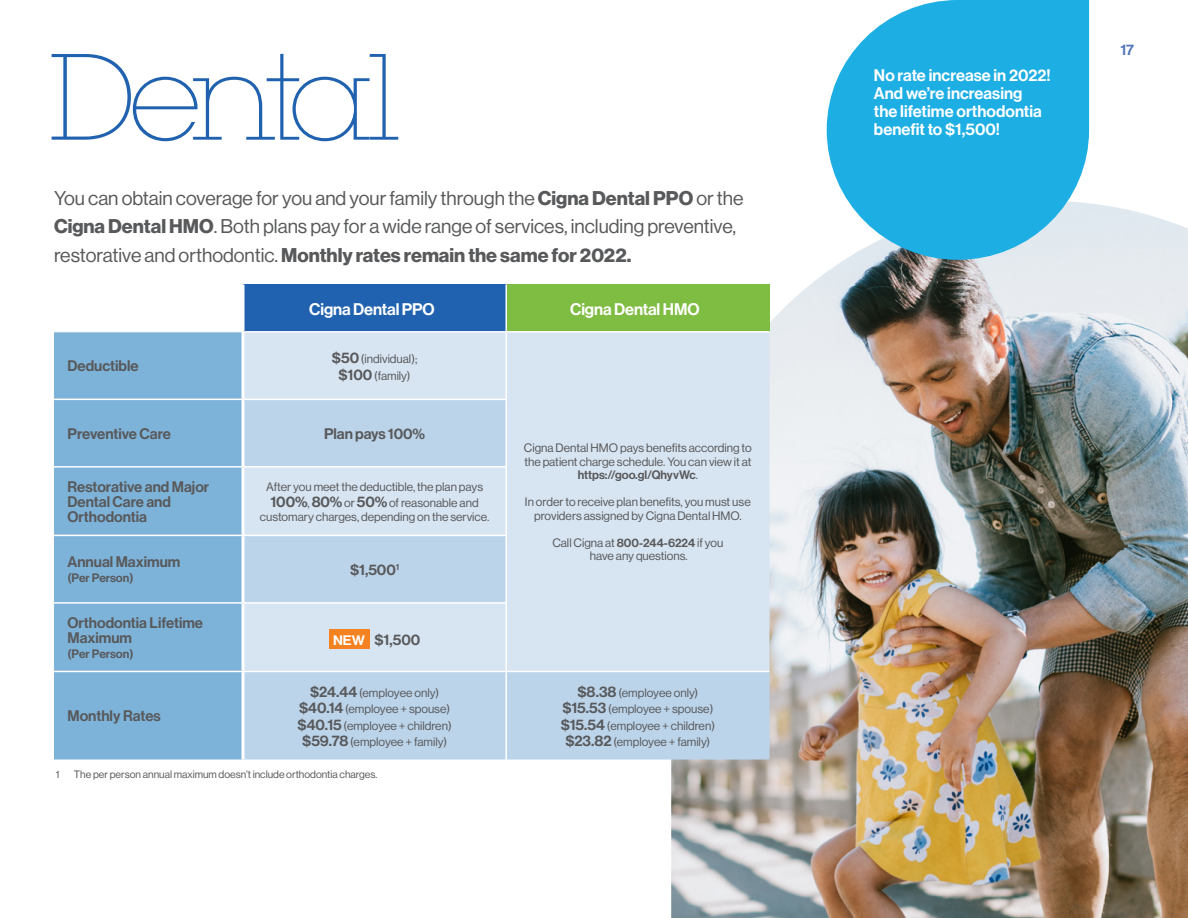
<style>
.page{position:relative;width:1188px;height:918px;background:#fff}
.page>*{position:absolute;margin:0;border:0;box-sizing:border-box;transform-origin:0 0}
.t1{font:200 120px "Lubalin Graph Std";letter-spacing:-.09em;color:#2062af}
.t2{font:19.5px/28.5px "N Haas Grotesk DS Std 55 Rg";color:#58595b}
.t3{font:19.5px "N Haas Grotesk DS Std 75 Bd";color:#58595b}
.t4{font:16.5px/18px "N Haas Grotesk DS Std 65 Md";color:#fff}
.t5{font:15px/15px "N Haas Grotesk DS Std 65 Md";color:#58595b}
.t6{font:15px "N Haas Grotesk DS Std 65 Md";color:#5477ba}
.t7{font:12px/16.5px "N Haas Grotesk DS Std 55 Rg";color:#58595b;text-align:center}
.t8{font:12px "N Haas Grotesk DS Std 65 Md";color:#58595b}
.t9{font:10.5px "N Haas Grotesk DS Std 55 Rg";color:#58595b}
.s1{font-family:"N Haas Grotesk DS Std 75 Bd"}
.s2{font-family:"N Haas Grotesk DS Std 55 Rg"}
.s3{font-family:"N Haas Grotesk DS Std 65 Md";font-size:15px}
.s4{font-size:13.5px;color:#fff}
.s5{font-family:"N Haas Grotesk DS Std 65 Md"}
</style>
<div class="page">
<img style="left:671px;top:203px;width:517px;height:715px">
<div style="left:243px;top:285px;width:263px;height:47px;background:#2062af"></div>
<div style="left:506px;top:285px;width:264px;height:47px;background:#7fbc42"></div>
<div style="left:54px;top:332px;width:188px;height:428px;background:#7eb3d9"></div>
<div style="left:244px;top:333px;width:526px;height:66px;background:#d7e4f1"></div>
<svg style="left:244px;top:399px;width:526px;height:361px;background:#cbdded"></svg>
<hr style="left:242px;top:285px;width:2px;height:47px;background:#fff">
<hr style="left:54px;top:399px;width:189px;height:1px;background:#fff">
<hr style="left:243px;top:399px;width:264px;height:1px;background:#fff">
<hr style="left:54px;top:466px;width:189px;height:2px;background:#fff">
<hr style="left:243px;top:466px;width:264px;height:2px;background:#fff">
<hr style="left:54px;top:535px;width:189px;height:1px;background:#fff">
<hr style="left:243px;top:535px;width:264px;height:1px;background:#fff">
<hr style="left:54px;top:602px;width:189px;height:2px;background:#fff">
<hr style="left:243px;top:602px;width:264px;height:2px;background:#fff">
<hr style="left:54px;top:671px;width:189px;height:1px;background:#fff">
<hr style="left:243px;top:671px;width:263px;height:1px;background:#fff">
<hr style="left:506px;top:333px;width:1px;height:66px;background:#fff">
<hr style="left:506px;top:400px;width:1px;height:66px;background:#fff">
<hr style="left:506px;top:468px;width:1px;height:67px;background:#fff">
<hr style="left:506px;top:536px;width:1px;height:66px;background:#fff">
<hr style="left:506px;top:604px;width:1px;height:67px;background:#fff">
<hr style="left:506px;top:672px;width:1px;height:88px;background:#fff">
<hr style="left:506px;top:285px;width:1px;height:46px;background:#fff">
<hr style="left:506px;top:671px;width:264px;height:1px;background:#fff">
<hr style="left:506px;top:331px;width:264px;height:2px;background:#fff">
<hr style="left:244px;top:331px;width:262px;height:2px;background:#fff">
<div style="left:329px;top:630px;width:40px;height:19px;background:#f58220"></div>
<svg style="left:827px;top:0;width:262px;height:260px;background:#3eb8e6"></svg>
<h1 class="t1" style="left:48px;top:29px;width:354px">Dental</h1>
<h2 class="t2" style="left:54px;top:184px;width:691px">You can obtain coverage for you and your family through the <span class="s1">Cigna Dental PPO</span> or the<br><span class="s1">Cigna Dental HMO</span>. Both plans pay for a wide range of services, including preventive,</h2>
<h2 class="t3" style="left:54px;top:243px;width:579px"><span class="s2">restorative and orthodontic.</span> Monthly rates remain the same for 2022.</h2>
<h3 class="t4" style="left:309px;top:300px;width:127px">Cigna Dental PPO</h3>
<h3 class="t4" style="left:570px;top:300px;width:131px">Cigna Dental HMO</h3>
<p class="t5" style="left:68px;top:359px;width:73px">Deductible</p>
<p class="t7" style="left:332px;top:351px;width:87px"><span class="s3">$50</span> (individual); <span class="s3">$100</span> (family)</p>
<p class="t5" style="left:68px;top:426px;width:105px">Preventive Care</p>
<p class="t5" style="left:324px;top:426px;width:102px">Plan pays 100%</p>
<p class="t5" style="left:68px;top:479px;width:143px">Restorative and Major<br>Dental Care and<br>Orthodontia</p>
<p class="t7" style="left:266px;top:478px;width:218px">After you meet the deductible, the plan pays<br><span class="s3">100%</span>, <span class="s3">80%</span> or <span class="s3">50%</span> of reasonable and</p>
<p class="t7" style="left:260px;top:508px;width:231px">customary charges, depending on the service.</p>
<p class="t5" style="left:68px;top:555px;width:114px">Annual Maximum</p>
<p class="t8" style="left:68px;top:571px;width:68px">(Per Person)</p>
<p class="t5" style="left:68px;top:615px;width:137px">Orthodontia Lifetime<br>Maximum</p>
<p class="t8" style="left:68px;top:647px;width:68px">(Per Person)</p>
<p class="t5" style="left:350px;top:562px;width:50px">$1,500<sup>1</sup></p>
<p class="t5" style="left:333px;top:632px;width:89px"><span class="s4">NEW</span> $1,500</p>
<p class="t7" style="left:524px;top:441px;width:229px;line-height:13.5px;text-align:left">Cigna Dental HMO pays benefits according to the patient charge schedule. You can view it at</p>
<p class="t8" style="left:578px;top:468px;width:122px">https://goo.gl/QhyvWc<span class="s2">.</span></p>
<p class="t7" style="left:525px;top:495px;width:227px;line-height:13.5px">In order to receive plan benefits, you must use providers assigned by Cigna Dental HMO.</p>
<p class="t7" style="left:552px;top:536px;width:173px;line-height:13.5px">Call Cigna at <span class="s5">800-244-6224</span> if you have any questions.</p>
<p class="t5" style="left:68px;top:709px;width:95px">Monthly Rates</p>
<p class="t7" style="left:298px;top:684px;width:156px"><span class="s3">$24.44</span> (employee only) <span class="s3">$40.14</span> (employee + spouse) <span class="s3">$40.15</span> (employee + children) <span class="s3">$59.78</span> (employee + family)</p>
<p class="t7" style="left:561px;top:684px;width:156px"><span class="s3">$8.38</span> (employee only) <span class="s3">$15.53</span> (employee + spouse) <span class="s3">$15.54</span> (employee + children) <span class="s3">$23.82</span> (employee + family)</p>
<p class="t9" style="left:56px;top:768px;width:5px">1</p>
<p class="t9" style="left:74px;top:768px;width:305px">The per person annual maximum doesn’t include orthodontia charges.</p>
<h3 class="t4" style="left:874px;top:67px;width:178px">No rate increase in 2022!<br>And we’re increasing<br>the lifetime orthodontia benefit to $1,500!</h3>
<p class="t6" style="left:1120px;top:41px;width:15px">17</p>
</div>
